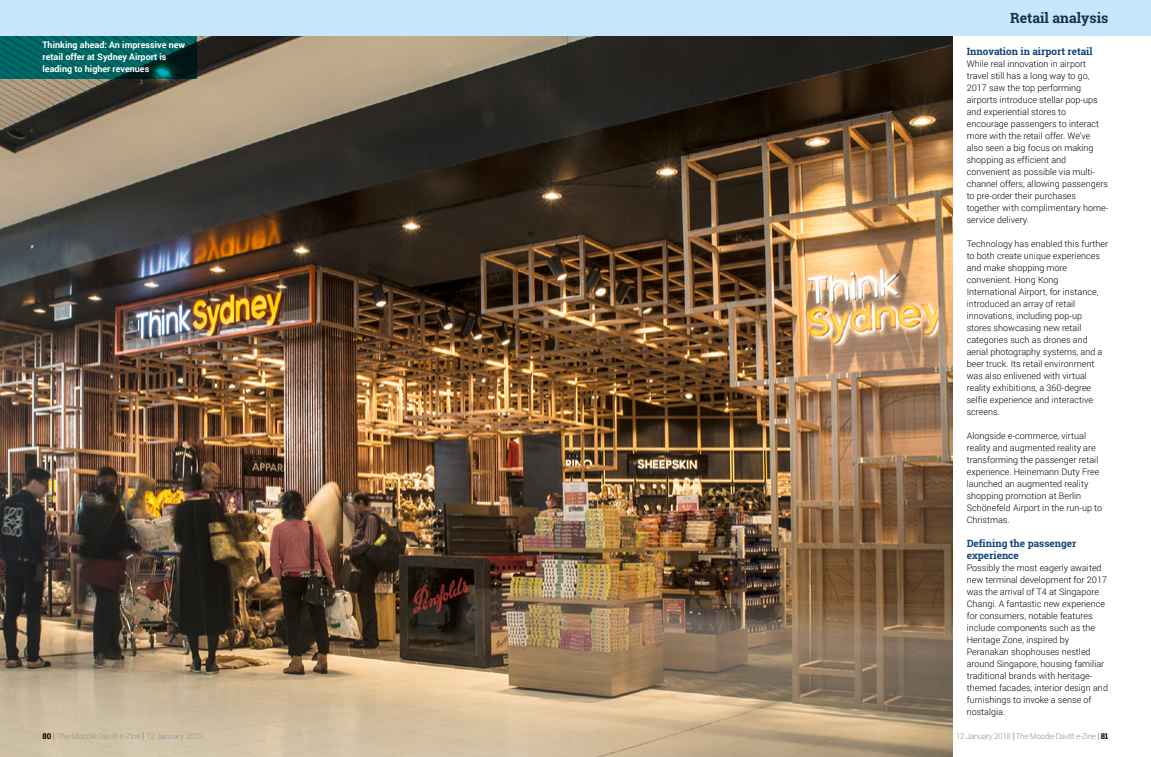
<style>
.page{position:relative;width:1151px;height:757px;background:#fff}
.page>*{position:absolute;margin:0;border:0;box-sizing:border-box;transform-origin:0 0}
.t1{font:700 14px "Roboto Slab";color:#182f4e}
.t2{font:700 10px/12px "Roboto Slab";color:#0f4377}
.t3{font:300 9px/12px "Roboto";color:#000}
.t4{font:700 9px/12px "Roboto";color:#fff}
.t5{font:300 8px "Roboto";letter-spacing:-.03em;color:#8a959c}
.s1{font-family:"Roboto Slab";font-weight:700;color:#000}
.s2{font-weight:700;font-size:9px}
</style>
<div class="page">
<div style="left:575px;top:0;width:576px;height:36px;background:#c5e7f9"></div>
<div style="left:0;top:0;width:575px;height:36px;background:#c5e7f9"></div>
<img style="left:0;top:36px;width:952px;height:721px">
<svg style="left:0;top:36px;width:197px;height:42px;background:#005a58"></svg>
<p class="t4" style="left:43px;top:39px;width:144px">Thinking ahead: An impressive new retail offer at Sydney Airport is leading to higher revenues</p>
<p class="t5" style="left:43px;top:731px;width:162px"><span class="s1">80</span> <span class="s2">|</span> The Moodie Davitt e-Zine <span class="s2">|</span> 12 January 2018</p>
<h1 class="t1" style="left:1010px;top:8px;width:100px">Retail analysis</h1>
<p class="t2" style="left:967px;top:45px;width:127px">Innovation in airport retail</p>
<p class="t3" style="left:967px;top:57px;width:143px">While real innovation in airport travel still has a long way to go,<br>2017 saw the top performing airports introduce stellar pop-ups and experiential stores to encourage passengers to interact more with the retail offer. We’ve also seen a big focus on making shopping as efficient and convenient as possible via multi&shy;channel offers, allowing passengers to pre-order their purchases together with complimentary home&shy;service delivery.</p>
<p class="t3" style="left:967px;top:237px;width:143px">Technology has enabled this further to both create unique experiences and make shopping more convenient. Hong Kong<br>International Airport, for instance, introduced an array of retail innovations, including pop-up stores showcasing new retail categories such as drones and aerial photography systems, and a beer truck. Its retail environment was also enlivened with virtual reality exhibitions, a 360-degree selfie experience and interactive screens.</p>
<p class="t3" style="left:967px;top:429px;width:137px">Alongside e-commerce, virtual reality and augmented reality are transforming the passenger retail experience. Heinemann Duty Free launched an augmented reality shopping promotion at Berlin<br>Schönefeld Airport in the run-up to<br>Christmas.</p>
<p class="t2" style="left:967px;top:537px;width:111px">Defining the passenger experience</p>
<p class="t3" style="left:967px;top:561px;width:143px">Possibly the most eagerly awaited new terminal development for 2017 was the arrival of T4 at Singapore<br>Changi. A fantastic new experience for consumers, notable features include components such as the<br>Heritage Zone, inspired by<br>Peranakan shophouses nestled around Singapore, housing familiar traditional brands with heritage&shy;themed facades, interior design and furnishings to invoke a sense of nostalgia.</p>
<p class="t5" style="left:956px;top:731px;width:154px">12 January 2018 <span class="s2">|</span> The Moodie Davitt e-Zine <span class="s2">|</span> <span class="s1">81</span></p>
</div>
